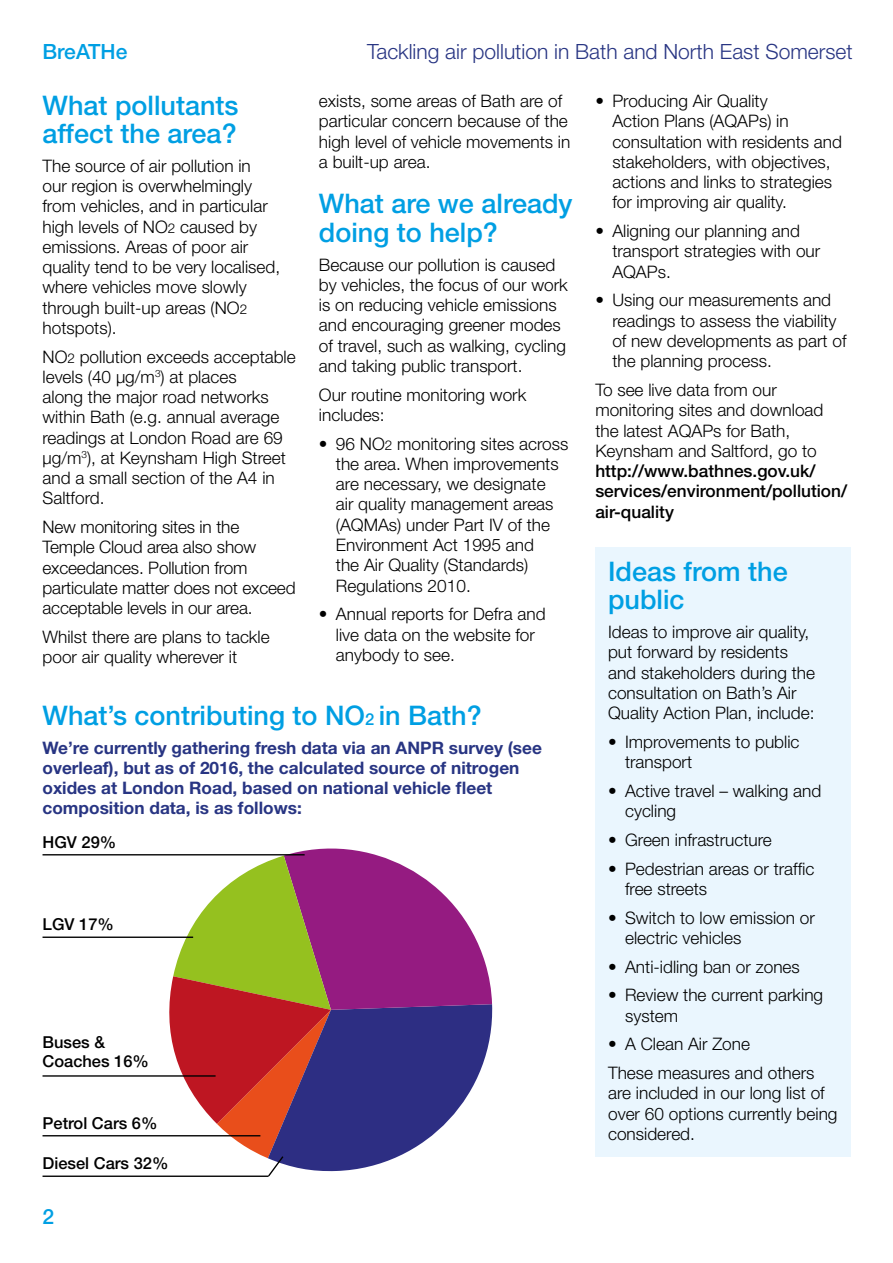
<style>
.page{position:relative;width:893px;height:1263px;background:#fff}
.page>*{position:absolute;margin:0;border:0;box-sizing:border-box;transform-origin:0 0}
.t1{font:500 27px/28.5px "Helvetica Neue";color:#009fe3}
.t2{font:300 21px "Helvetica Neue";color:#283583}
.t3{font:500 21px "Helvetica Neue";color:#009fe3}
.t4{font:300 17.25px/20.2px "Helvetica Neue";color:#000}
.t5{font:700 17.25px/20.2px "Helvetica Neue";color:#283583}
.t6{font:500 17.25px/20.2px "Helvetica Neue";color:#000}
.t7{font:500 16.5px/19.8px "Helvetica Neue";color:#000}
.s1{font-size:13.5px}
.s2{font-size:16.5px}
</style>
<div class="page">
<div style="left:595px;top:547px;width:255px;height:610px;background:#eaf6fe"></div>
<svg style="left:294px;top:848px;width:198px;height:324px"></svg>
<svg style="left:43px;top:853px;width:263px;height:324px"></svg>
<p class="t3" style="left:43px;top:39px;width:86px">BreATHe</p>
<p class="t2" style="left:367px;top:39px;width:487px">Tackling air pollution in Bath and North East Somerset</p>
<h1 class="t1" style="left:43px;top:90px;width:198px">What pollutants affect the area?</h1>
<p class="t4" style="left:43px;top:155px;width:239px">The source of air pollution in<br>our region is overwhelmingly from vehicles, and in particular high levels of NO<span class="s1">2</span> caused by emissions. Areas of poor air quality tend to be very localised, where vehicles move slowly through built-up areas (NO<span class="s1">2 </span>hotspots).</p>
<p class="t4" style="left:43px;top:346px;width:255px">NO<span class="s1">2</span> pollution exceeds acceptable levels (40 µg/m<sup>3</sup>) at places<br>along the major road networks within Bath (e.g. annual average readings at London Road are 69 µg/m<sup>3</sup>), at Keynsham High Street and a small section of the A4 in<br>Saltford.</p>
<p class="t4" style="left:43px;top:516px;width:255px">New monitoring sites in the<br>Temple Cloud area also show exceedances. Pollution from particulate matter does not exceed acceptable levels in our area.</p>
<p class="t4" style="left:43px;top:626px;width:229px">Whilst there are plans to tackle poor air quality wherever it</p>
<p class="t7" style="left:43px;top:461px;width:99px">Buses &amp;<br>Coaches 2%</p>
<p class="t7" style="left:43px;top:554px;width:103px;line-height:17.9px">Light Goods<br>Vehicles 14%</p>
<p class="t7" style="left:43px;top:628px;width:110px">Rigid HGV 3%</p>
<p class="t7" style="left:43px;top:658px;width:106px">Artic HGV 2%</p>
<p class="t4" style="left:319px;top:91px;width:253px">exists, some areas of Bath are of particular concern because of the high level of vehicle movements in a built-up area.</p>
<h1 class="t1" style="left:319px;top:189px;width:255px">What are we already doing to help?</h1>
<p class="t4" style="left:319px;top:254px;width:250px">Because our pollution is caused by vehicles, the focus of our work is on reducing vehicle emissions and encouraging greener modes of travel, such as walking, cycling and taking public transport.</p>
<p class="t4" style="left:319px;top:384px;width:209px">Our routine monitoring work includes:</p>
<p class="t4" style="left:336px;top:433px;width:234px;text-indent:-17px">• 96 NO<span class="s1">2</span> monitoring sites across the area. When improvements are necessary, we designate<br>air quality management areas (AQMAs) under Part IV of the<br>Environment Act 1995 and<br>the Air Quality (Standards)<br>Regulations 2010.</p>
<p class="t4" style="left:336px;top:604px;width:211px;text-indent:-17px">• Annual reports for Defra and live data on the website for anybody to see.</p>
<h1 class="t1" style="left:43px;top:701px;width:441px">What’s contributing to NO<span class="s2">2</span> in Bath?</h1>
<p class="t5" style="left:43px;top:737px;width:501px">We’re currently gathering fresh data via an ANPR survey (see overleaf), but as of 2016, the calculated source of nitrogen oxides at London Road, based on national vehicle fleet composition data, is as follows:</p>
<p class="t7" style="left:43px;top:832px;width:75px">HGV 29%</p>
<p class="t7" style="left:43px;top:914px;width:73px">LGV 17%</p>
<p class="t7" style="left:43px;top:1032px;width:108px">Buses &amp;<br>Coaches 16%</p>
<p class="t7" style="left:43px;top:1113px;width:117px">Petrol Cars 6%</p>
<p class="t7" style="left:43px;top:1153px;width:128px">Diesel Cars 32%</p>
<p class="t3" style="left:43px;top:1204px;width:13px">2</p>
<p class="t4" style="left:612px;top:91px;width:231px;text-indent:-17px">• Producing Air Quality<br>Action Plans (AQAPs) in consultation with residents and stakeholders, with objectives, actions and links to strategies for improving air quality.</p>
<p class="t4" style="left:612px;top:221px;width:209px;text-indent:-17px">• Aligning our planning and transport strategies with our<br>AQAPs.</p>
<p class="t4" style="left:612px;top:290px;width:236px;text-indent:-17px">• Using our measurements and readings to assess the viability of new developments as part of the planning process.</p>
<p class="t4" style="left:595px;top:379px;width:230px">To see live data from our monitoring sites and download the latest AQAPs for Bath,<br>Keynsham and Saltford, go to</p>
<p class="t6" style="left:595px;top:461px;width:253px">http://www.bathnes.gov.uk/ services/environment/pollution/ air-quality</p>
<h1 class="t1" style="left:608px;top:557px;width:181px">Ideas from the public</h1>
<p class="t4" style="left:608px;top:621px;width:209px">Ideas to improve air quality, put forward by residents and stakeholders during the consultation on Bath’s Air<br>Quality Action Plan, include:</p>
<p class="t4" style="left:625px;top:731px;width:176px;text-indent:-17px">• Improvements to public transport</p>
<p class="t4" style="left:625px;top:780px;width:198px;text-indent:-17px">• Active travel – walking and cycling</p>
<p class="t4" style="left:608px;top:829px;width:165px">• Green infrastructure</p>
<p class="t4" style="left:625px;top:858px;width:191px;text-indent:-17px">• Pedestrian areas or traffic free streets</p>
<p class="t4" style="left:625px;top:907px;width:191px;text-indent:-17px">• Switch to low emission or electric vehicles</p>
<p class="t4" style="left:608px;top:956px;width:193px">• Anti-idling ban or zones</p>
<p class="t4" style="left:625px;top:985px;width:200px;text-indent:-17px">• Review the current parking system</p>
<p class="t4" style="left:608px;top:1029px;width:208px;line-height:28.8px">• A Clean Air Zone<br>These measures and others</p>
<p class="t4" style="left:608px;top:1083px;width:231px">are included in our long list of over 60 options currently being considered.</p>
</div>
